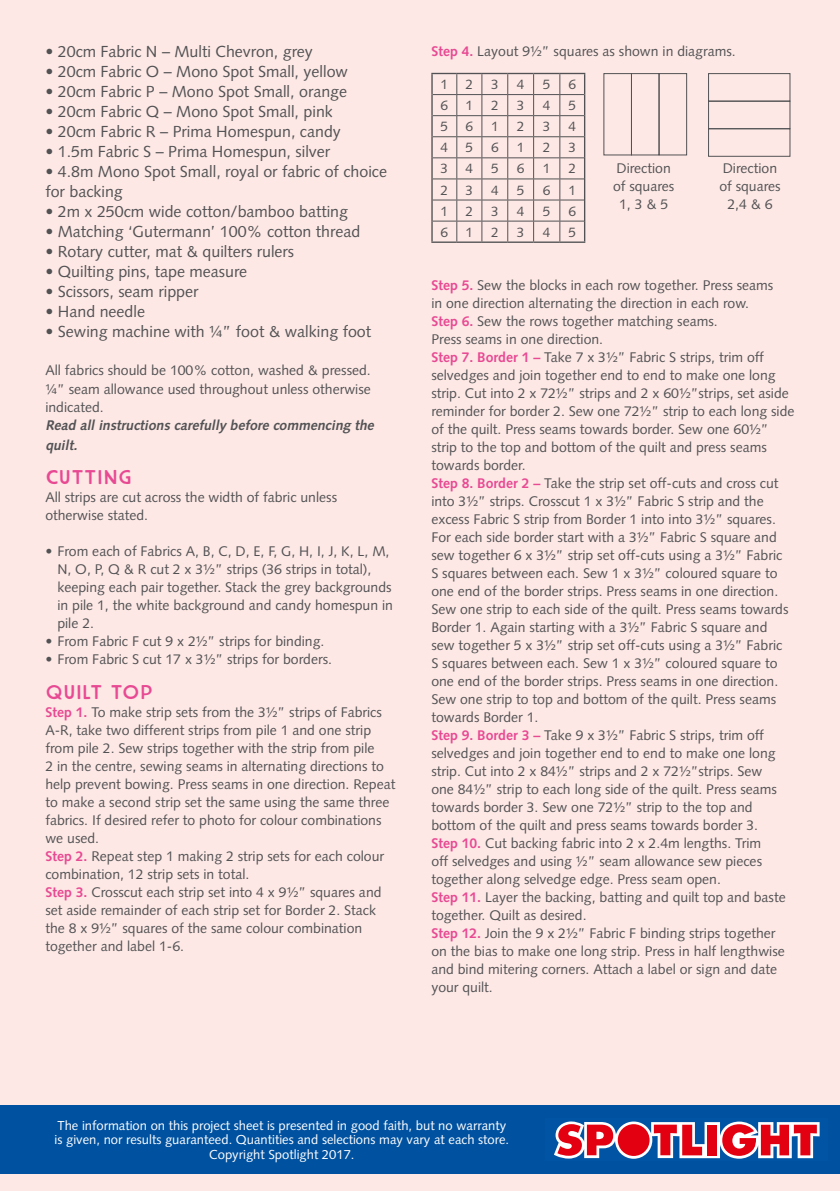
<style>
.page{position:relative;width:840px;height:1191px;background:#fff}
.page>*{position:absolute;margin:0;border:0;box-sizing:border-box;transform-origin:0 0}
.t1{font:20px "True North";letter-spacing:.02em;color:#e84993}
.t2{font:16px/20px "Syntax LT Std";color:#525254}
.t3{font:14px/18px "Syntax LT Std";color:#525254}
.t4{font:italic 700 14px/20px "Syntax LT Std";color:#525254}
.t5{font:13.6px "Syntax LT Std";color:#525254}
.t6{font:13px/14.4px "Syntax LT Std";color:#fff;text-align:center}
.s1{font-weight:700;color:#e84993}
</style>
<div class="page">
<div style="left:0;top:0;width:839px;height:1191px;background:#fde8e5"></div>
<hr style="left:431px;top:241px;width:25px;height:2px;background:#525254">
<hr style="left:456px;top:241px;width:25px;height:2px;background:#525254">
<hr style="left:481px;top:241px;width:26px;height:2px;background:#525254">
<hr style="left:507px;top:241px;width:26px;height:2px;background:#525254">
<hr style="left:533px;top:241px;width:26px;height:2px;background:#525254">
<hr style="left:559px;top:241px;width:26px;height:2px;background:#525254">
<svg style="left:431px;top:73px;width:154px;height:168px"></svg>
<div style="left:630px;top:73px;width:29px;height:82px;border:1px solid #525254"></div>
<div style="left:658px;top:73px;width:28px;height:82px;border:1px solid #525254"></div>
<div style="left:707px;top:73px;width:83px;height:29px;border:1px solid #525254"></div>
<div style="left:707px;top:101px;width:83px;height:28px;border:1px solid #525254"></div>
<div style="left:707px;top:128px;width:83px;height:29px;border:1px solid #525254"></div>
<div style="left:0;top:1104px;width:839px;height:69px;background:#0052a1"></div>
<svg style="left:554px;top:1121px;width:265px;height:37px"></svg>
<p class="t2" style="left:45px;top:42px;width:269px">• 20cm Fabric N – Multi Chevron, grey</p>
<p class="t2" style="left:45px;top:62px;width:304px">• 20cm Fabric O – Mono Spot Small, yellow</p>
<p class="t2" style="left:45px;top:82px;width:303px">• 20cm Fabric P – Mono Spot Small, orange</p>
<p class="t2" style="left:45px;top:102px;width:289px">• 20cm Fabric Q – Mono Spot Small, pink</p>
<p class="t2" style="left:45px;top:122px;width:297px">• 20cm Fabric R – Prima Homespun, candy</p>
<p class="t2" style="left:45px;top:142px;width:286px">• 1.5m Fabric S – Prima Homespun, silver</p>
<p class="t2" style="left:45px;top:162px;width:343px">• 4.8m Mono Spot Small, royal or fabric of choice for backing</p>
<p class="t2" style="left:45px;top:202px;width:304px">• 2m x 250cm wide cotton/bamboo batting</p>
<p class="t2" style="left:45px;top:222px;width:316px">• Matching ‘Gutermann’ 100% cotton thread</p>
<p class="t2" style="left:45px;top:242px;width:250px">• Rotary cutter, mat &amp; quilters rulers</p>
<p class="t2" style="left:45px;top:262px;width:203px">• Quilting pins, tape measure</p>
<p class="t2" style="left:45px;top:282px;width:154px">• Scissors, seam ripper</p>
<p class="t2" style="left:45px;top:302px;width:101px">• Hand needle</p>
<p class="t2" style="left:45px;top:322px;width:327px">• Sewing machine with ¼” foot &amp; walking foot</p>
<p class="t3" style="left:45px;top:362px;width:327px;text-align:justify">All fabrics should be 100% cotton, washed &amp; pressed. ¼” seam allowance used throughout unless otherwise indicated.</p>
<p class="t4" style="left:45px;top:415px;width:333px">Read all instructions carefully before commencing the quilt.</p>
<h1 class="t1" style="left:45px;top:465px;width:88px">CUTTING</h1>
<p class="t3" style="left:45px;top:488px;width:293px">All strips are cut across the width of fabric unless otherwise stated.</p>
<p class="t3" style="left:57px;top:542px;width:337px;text-indent:-12px">• From each of Fabrics A, B, C, D, E, F, G, H, I, J, K, L, M, N, O, P, Q &amp; R cut 2 x 3½” strips (36 strips in total), keeping each pair together. Stack the grey backgrounds in pile 1, the white background and candy homespun in pile 2.</p>
<p class="t3" style="left:45px;top:632px;width:280px">• From Fabric F cut 9 x 2½” strips for binding.</p>
<p class="t3" style="left:45px;top:650px;width:288px">• From Fabric S cut 17 x 3½” strips for borders.</p>
<h1 class="t1" style="left:45px;top:679px;width:109px">QUILT TOP</h1>
<p class="t3" style="left:45px;top:702px;width:351px"><span class="s1">Step 1.</span> To make strip sets from the 3½” strips of Fabrics A-R, take two different strips from pile 1 and one strip from pile 2. Sew strips together with the strip from pile<br>2 in the centre, sewing seams in alternating directions to help prevent bowing. Press seams in one direction. Repeat to make a second strip set the same using the same three fabrics. If desired refer to photo for colour combinations we used.<br><span class="s1">Step 2.</span> Repeat step 1 making 2 strip sets for each colour combination, 12 strip sets in total.<br><span class="s1">Step 3.</span> Crosscut each strip set into 4 x 9½” squares and set aside remainder of each strip set for Border 2. Stack the 8 x 9½” squares of the same colour combination together and label 1-6.</p>
<p class="t3" style="left:431px;top:42px;width:306px"><span class="s1">Step 4.</span> Layout 9½” squares as shown in diagrams.</p>
<p class="t5" style="left:440px;top:76px;width:9px">1</p>
<p class="t5" style="left:465px;top:76px;width:9px">2</p>
<p class="t5" style="left:491px;top:76px;width:9px">3</p>
<p class="t5" style="left:516px;top:76px;width:9px">4</p>
<p class="t5" style="left:542px;top:76px;width:9px">5</p>
<p class="t5" style="left:568px;top:76px;width:9px">6</p>
<p class="t5" style="left:440px;top:97px;width:9px">6</p>
<p class="t5" style="left:465px;top:97px;width:9px">1</p>
<p class="t5" style="left:491px;top:97px;width:9px">2</p>
<p class="t5" style="left:516px;top:97px;width:9px">3</p>
<p class="t5" style="left:542px;top:97px;width:9px">4</p>
<p class="t5" style="left:568px;top:97px;width:9px">5</p>
<p class="t5" style="left:440px;top:119px;width:9px">5</p>
<p class="t5" style="left:465px;top:119px;width:9px">6</p>
<p class="t5" style="left:491px;top:119px;width:9px">1</p>
<p class="t5" style="left:516px;top:119px;width:9px">2</p>
<p class="t5" style="left:542px;top:119px;width:9px">3</p>
<p class="t5" style="left:568px;top:119px;width:9px">4</p>
<p class="t5" style="left:440px;top:140px;width:9px">4</p>
<p class="t5" style="left:465px;top:140px;width:9px">5</p>
<p class="t5" style="left:491px;top:140px;width:9px">6</p>
<p class="t5" style="left:516px;top:140px;width:9px">1</p>
<p class="t5" style="left:542px;top:140px;width:9px">2</p>
<p class="t5" style="left:568px;top:140px;width:9px">3</p>
<p class="t5" style="left:440px;top:161px;width:9px">3</p>
<p class="t5" style="left:465px;top:161px;width:9px">4</p>
<p class="t5" style="left:491px;top:161px;width:9px">5</p>
<p class="t5" style="left:516px;top:161px;width:9px">6</p>
<p class="t5" style="left:542px;top:161px;width:9px">1</p>
<p class="t5" style="left:568px;top:161px;width:9px">2</p>
<p class="t5" style="left:440px;top:182px;width:9px">2</p>
<p class="t5" style="left:465px;top:182px;width:9px">3</p>
<p class="t5" style="left:491px;top:182px;width:9px">4</p>
<p class="t5" style="left:516px;top:182px;width:9px">5</p>
<p class="t5" style="left:542px;top:182px;width:9px">6</p>
<p class="t5" style="left:568px;top:182px;width:9px">1</p>
<p class="t5" style="left:440px;top:203px;width:9px">1</p>
<p class="t5" style="left:465px;top:203px;width:9px">2</p>
<p class="t5" style="left:491px;top:203px;width:9px">3</p>
<p class="t5" style="left:516px;top:203px;width:9px">4</p>
<p class="t5" style="left:542px;top:203px;width:9px">5</p>
<p class="t5" style="left:568px;top:203px;width:9px">6</p>
<p class="t5" style="left:440px;top:224px;width:9px">6</p>
<p class="t5" style="left:465px;top:224px;width:9px">1</p>
<p class="t5" style="left:491px;top:224px;width:9px">2</p>
<p class="t5" style="left:516px;top:224px;width:9px">3</p>
<p class="t5" style="left:542px;top:224px;width:9px">4</p>
<p class="t5" style="left:568px;top:224px;width:9px">5</p>
<p class="t3" style="left:612px;top:159px;width:63px;text-align:center">Direction of squares<br>1, 3 &amp; 5</p>
<p class="t3" style="left:719px;top:159px;width:63px;text-align:center">Direction of squares<br>2,4 &amp; 6</p>
<p class="t3" style="left:431px;top:276px;width:364px"><span class="s1">Step 5.</span> Sew the blocks in each row together. Press seams<br>in one direction alternating the direction in each row.<br><span class="s1">Step 6.</span> Sew the rows together matching seams.<br>Press seams in one direction.<br><span class="s1">Step 7. Border 1 –</span> Take 7 x 3½” Fabric S strips, trim off selvedges and join together end to end to make one long strip. Cut into 2 x 72½” strips and 2 x 60½”strips, set aside reminder for border 2. Sew one 72½” strip to each long side of the quilt. Press seams towards border. Sew one 60½” strip to the top and bottom of the quilt and press seams towards border.<br><span class="s1">Step 8. Border 2 –</span> Take the strip set off-cuts and cross cut into 3½” strips. Crosscut 1 x 3½” Fabric S strip and the excess Fabric S strip from Border 1 into into 3½” squares.<br>For each side border start with a 3½” Fabric S square and sew together 6 x 3½” strip set off-cuts using a 3½” Fabric<br>S squares between each. Sew 1 x 3½” coloured square to one end of the border strips. Press seams in one direction.<br>Sew one strip to each side of the quilt. Press seams towards Border 1. Again starting with a 3½” Fabric S square and<br>sew together 5 x 3½” strip set off-cuts using a 3½” Fabric<br>S squares between each. Sew 1 x 3½” coloured square to one end of the border strips. Press seams in one direction.<br>Sew one strip to top and bottom of the quilt. Press seams towards Border 1.<br><span class="s1">Step 9. Border 3 –</span> Take 9 x 3½” Fabric S strips, trim off selvedges and join together end to end to make one long strip. Cut into 2 x 84½” strips and 2 x 72½”strips. Sew<br>one 84½” strip to each long side of the quilt. Press seams towards border 3. Sew one 72½” strip to the top and bottom of the quilt and press seams towards border 3.<br><span class="s1">Step 10.</span> Cut backing fabric into 2 x 2.4m lengths. Trim<br>off selvedges and using ½” seam allowance sew pieces together along selvedge edge. Press seam open.<br><span class="s1">Step 11.</span> Layer the backing, batting and quilt top and baste together. Quilt as desired.<br><span class="s1">Step 12.</span> Join the 9 x 2½” Fabric F binding strips together on the bias to make one long strip. Press in half lengthwise and bind mitering corners. Attach a label or sign and date your quilt.</p>
<p class="t6" style="left:54px;top:1118px;width:456px">The information on this project sheet is presented in good faith, but no warranty is given, nor results guaranteed. Quantities and selections may vary at each store.<br>Copyright Spotlight 2017.</p>
</div>
